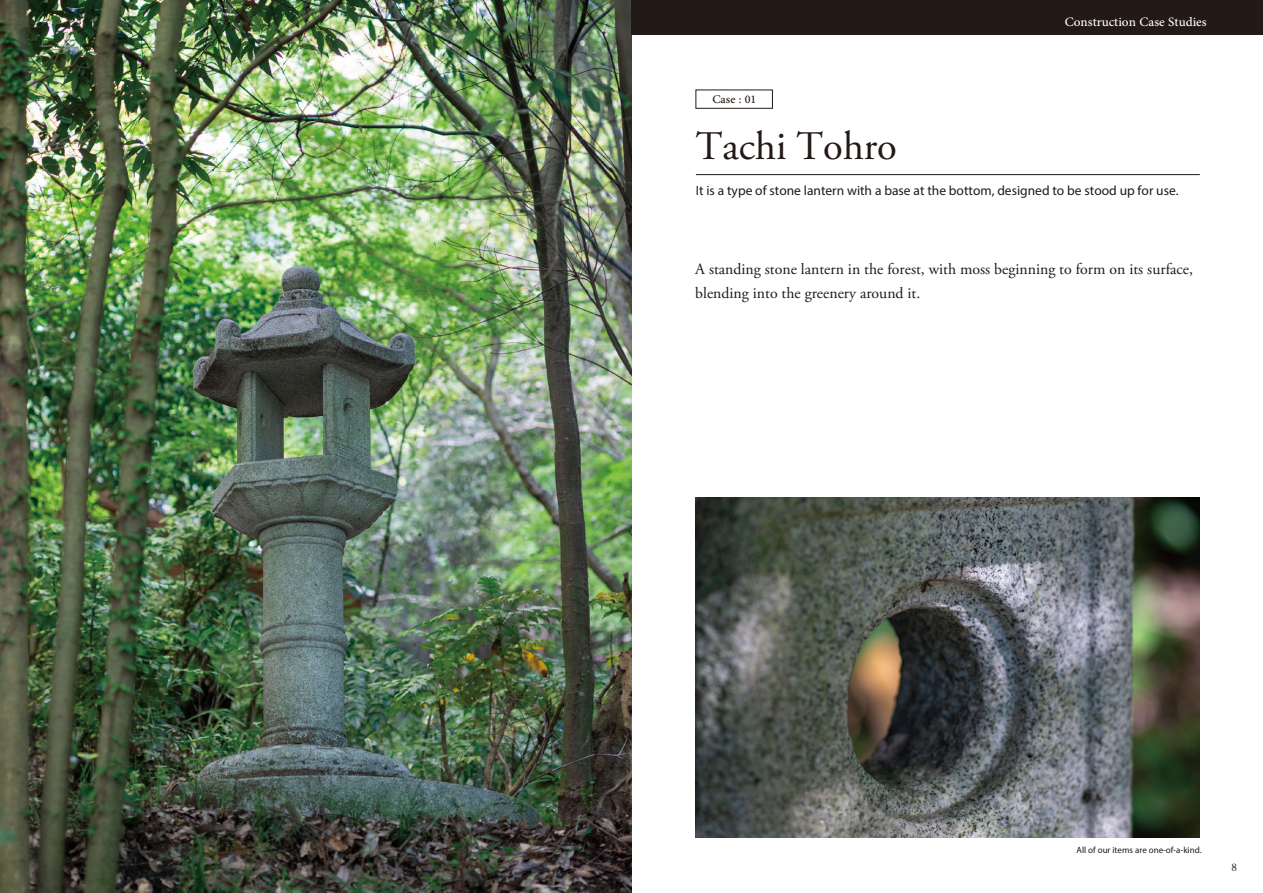
<style>
.page{position:relative;width:1263px;height:893px;background:#fff}
.page>*{position:absolute;margin:0;border:0;box-sizing:border-box;transform-origin:0 0}
.t1{font:40.5px "Adobe Garamond Pro";color:#231916}
.t2{font:18px "Adobe Arabic";color:#fff}
.t3{font:16.5px "Adobe Arabic";color:#231916}
.t4{font:15.75px/24px "Adobe Garamond Pro";color:#231916}
.t5{font:13.5px "Myriad Pro";color:#231916}
.t6{font:10.5px "Tsuku Old Min Pro R";color:#231916}
.t7{font:9px "Myriad Pro";color:#231916}
</style>
<div class="page">
<img style="left:0;top:0;width:631px;height:893px">
<img style="left:696px;top:497px;width:504px;height:341px">
<div style="left:631px;top:0;width:632px;height:34px;background:#231916"></div>
<hr style="left:696px;top:174px;width:504px;height:1px;background:#231916">
<div style="left:696px;top:90px;width:77px;height:19px;border:1px solid #231916"></div>
<p class="t3" style="left:712px;top:87px;width:46px">Case : 01</p>
<p class="t2" style="left:1065px;top:9px;width:143px">Construction Case Studies</p>
<h1 class="t1" style="left:696px;top:122px;width:203px">Tachi Tohro</h1>
<p class="t5" style="left:696px;top:182px;width:484px">It is a type of stone lantern with a base at the bottom, designed to be stood up for use.</p>
<p class="t4" style="left:695px;top:257px;width:499px">A standing stone lantern in the forest, with moss beginning to form on its surface, blending into the greenery around it.</p>
<p class="t7" style="left:1076px;top:844px;width:127px">All of our items are one-of-a-kind.</p>
<p class="t6" style="left:1231px;top:859px;width:7px">8</p>
</div>
